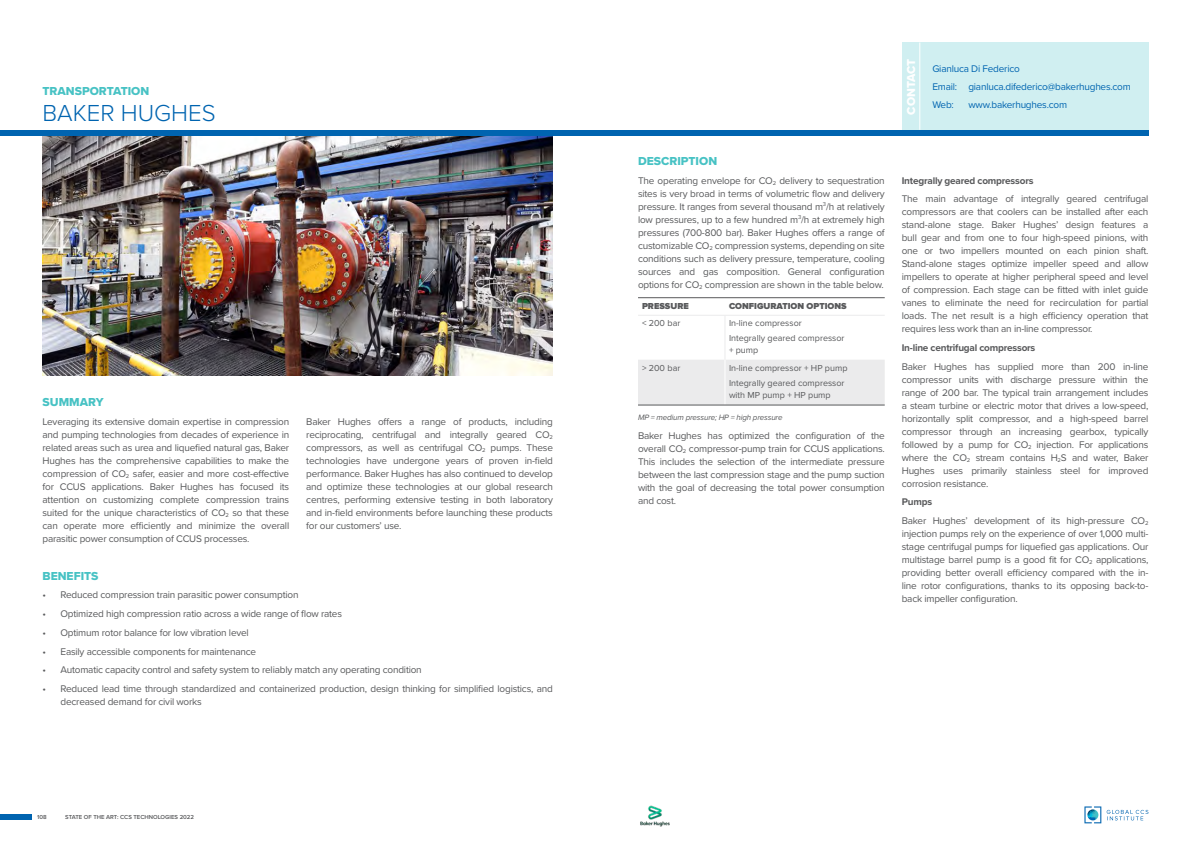
<style>
.page{position:relative;width:1191px;height:842px;background:#fff}
.page>*{position:absolute;margin:0;border:0;box-sizing:border-box;transform-origin:0 0}
.t1{font:300 24px "Proxima Nova";color:#0064b0}
.t2{font:12px "Proxima Nova Extrabld";color:#47c2c4}
.t3{font:12px "Proxima Nova Extrabld";color:#fff}
.t4{font:10px/13px "Proxima Nova";letter-spacing:-.02em;color:#58595b;text-align:justify}
.t5{font:10px/18px "Proxima Nova";letter-spacing:-.02em;color:#0064b0}
.t6{font:700 10px "Proxima Nova";letter-spacing:-.02em;color:#58595b}
.t7{font:9px/14.8px "Proxima Nova";color:#58595b}
.t8{font:900 9px "Proxima Nova";color:#58595b}
.t9{font:italic 8px "Proxima Nova";letter-spacing:-.02em;color:#58595b}
.t10{font:600 6px "Proxima Nova";color:#58595b}
.s1{font-weight:700}
</style>
<div class="page">
<div style="left:901px;top:43px;width:247px;height:87px;background:#d0eff1"></div>
<div style="left:0;top:814px;width:31px;height:5px;background:#0064b0"></div>
<svg style="left:1084px;top:806px;width:64px;height:17px"></svg>
<hr style="left:919px;top:43px;width:1px;height:87px;background:#fff">
<img style="left:43px;top:136px;width:510px;height:240px">
<div style="left:0;top:130px;width:1148px;height:6px;background:#0064b0"></div>
<img style="left:640px;top:805px;width:30px;height:22px">
<svg style="left:638px;top:298px;width:246px;height:107px"></svg>
<hr style="left:724px;top:360px;width:1px;height:45px;background:#fff">
<hr style="left:724px;top:316px;width:1px;height:44px;background:#ebebec">
<hr style="left:638px;top:297px;width:87px;height:1px;background:#58595b">
<hr style="left:725px;top:297px;width:159px;height:1px;background:#58595b">
<hr style="left:638px;top:405px;width:87px;height:1px;background:#58595b">
<hr style="left:725px;top:405px;width:159px;height:1px;background:#58595b">
<hr style="left:638px;top:315px;width:87px;height:1px;background:#ebebec">
<hr style="left:725px;top:315px;width:159px;height:1px;background:#ebebec">
<p class="t2" style="left:43px;top:82px;width:108px">TRANSPORTATION</p>
<h1 class="t1" style="left:43px;top:95px;width:175px">BAKER HUGHES</h1>
<p class="t2" style="left:43px;top:393px;width:63px">SUMMARY</p>
<p class="t4" style="left:43px;top:414px;width:248px">Leveraging its extensive domain expertise in compression and pumping technologies from decades of experience in related areas such as urea and liquefied natural gas, Baker Hughes has the comprehensive capabilities to make the compression of CO<sub>2</sub> safer, easier and more cost-effective for CCUS applications. Baker Hughes has focused its attention on customizing complete compression trains suited for the unique characteristics of CO<sub>2</sub> so that these can operate more efficiently and minimize the overall parasitic power consumption of CCUS processes.</p>
<p class="t4" style="left:306px;top:414px;width:248px">Baker Hughes offers a range of products, including reciprocating, centrifugal and integrally geared CO<sub>2 </sub>compressors, as well as centrifugal CO<sub>2</sub> pumps. These technologies have undergone years of proven in-field performance. Baker Hughes has also continued to develop and optimize these technologies at our global research centres, performing extensive testing in both laboratory and in-field environments before launching these products for our customers’ use.</p>
<p class="t2" style="left:43px;top:567px;width:57px">BENEFITS</p>
<p class="t4" style="left:43px;top:588px;width:257px">• Reduced compression train parasitic power consumption</p>
<p class="t4" style="left:43px;top:607px;width:301px">• Optimized high compression ratio across a wide range of flow rates</p>
<p class="t4" style="left:43px;top:625px;width:208px">• Optimum rotor balance for low vibration level</p>
<p class="t4" style="left:43px;top:644px;width:215px">• Easily accessible components for maintenance</p>
<p class="t4" style="left:43px;top:663px;width:381px">• Automatic capacity control and safety system to reliably match any operating condition</p>
<p class="t4" style="left:61px;top:681px;width:494px;text-indent:-18px">• Reduced lead time through standardized and containerized production, design thinking for simplified logistics, and decreased demand for civil works</p>
<p class="t10" style="left:37px;top:813px;width:11px">108</p>
<p class="t10" style="left:65px;top:812px;width:130px">STATE OF THE ART: CCS TECHNOLOGIES 2022</p>
<p class="t3" style="left:902px;top:115px;width:58px;rotate:-90deg">CONTACT</p>
<p class="t5" style="left:932px;top:59px;width:200px">Gianluca Di Federico<br>Email: gianluca.difederico@bakerhughes.com<br>Web:</p>
<p class="t5" style="left:968px;top:95px;width:100px">www.bakerhughes.com</p>
<p class="t2" style="left:638px;top:152px;width:81px">DESCRIPTION</p>
<p class="t4" style="left:638px;top:173px;width:248px">The operating envelope for CO<sub>2</sub> delivery to sequestration sites is very broad in terms of volumetric flow and delivery pressure. It ranges from several thousand m<sup>3</sup>/h at relatively low pressures, up to a few hundred m<sup>3</sup>/h at extremely high pressures (700-800 bar). Baker Hughes offers a range of customizable CO<sub>2</sub> compression systems, depending on site conditions such as delivery pressure, temperature, cooling sources and gas composition. General configuration options for CO<sub>2</sub> compression are shown in the table below.</p>
<p class="t8" style="left:642px;top:301px;width:48px">PRESSURE</p>
<p class="t8" style="left:729px;top:301px;width:119px">CONFIGURATION OPTIONS</p>
<p class="t7" style="left:642px;top:316px;width:40px">&lt; 200 bar</p>
<p class="t7" style="left:729px;top:316px;width:117px">In-line compressor<br>Integrally geared compressor</p>
<p class="t7" style="left:729px;top:342px;width:31px">+ pump</p>
<p class="t7" style="left:642px;top:360px;width:40px">&gt; 200 bar</p>
<p class="t7" style="left:729px;top:360px;width:120px">In-line compressor + HP pump<br>Integrally geared compressor</p>
<p class="t7" style="left:729px;top:387px;width:103px">with MP pump + HP pump</p>
<p class="t9" style="left:638px;top:411px;width:146px">MP = medium pressure; HP = high pressure</p>
<p class="t4" style="left:638px;top:428px;width:248px">Baker Hughes has optimized the configuration of the overall CO<sub>2</sub> compressor-pump train for CCUS applications.<br>This includes the selection of the intermediate pressure between the last compression stage and the pump suction with the goal of decreasing the total power consumption and cost.</p>
<p class="t6" style="left:901px;top:173px;width:133px">Integrally geared compressors</p>
<p class="t4" style="left:901px;top:192px;width:248px">The main advantage of integrally geared centrifugal compressors are that coolers can be installed after each stand-alone stage. Baker Hughes’ design features a bull gear and from one to four high-speed pinions, with one or two impellers mounted on each pinion shaft.<br>Stand-alone stages optimize impeller speed and allow impellers to operate at higher peripheral speed and level of compression. Each stage can be fitted with inlet guide vanes to eliminate the need for recirculation for partial loads. The net result is a high efficiency operation that requires less work than an in-line compressor.</p>
<p class="t6" style="left:901px;top:340px;width:135px">In-line centrifugal compressors</p>
<p class="t4" style="left:901px;top:359px;width:248px">Baker Hughes has supplied more than 200 in-line compressor units with discharge pressure within the range of 200 bar. The typical train arrangement includes a steam turbine or electric motor that drives a low-speed, horizontally split compressor, and a high-speed barrel compressor through an increasing gearbox, typically followed by a pump for CO<sub>2</sub> injection. For applications where the CO<sub>2</sub> stream contains H<sub>2</sub>S and water, Baker Hughes uses primarily stainless steel for improved corrosion resistance.</p>
<p class="t4" style="left:901px;top:492px;width:248px;line-height:18.7px"><span class="s1">Pumps<br></span>Baker Hughes’ development of its high-pressure CO<sub>2</sub></p>
<p class="t4" style="left:901px;top:527px;width:248px">injection pumps rely on the experience of over 1,000 multi&shy;stage centrifugal pumps for liquefied gas applications. Our multistage barrel pump is a good fit for CO<sub>2</sub> applications, providing better overall efficiency compared with the in&shy;line rotor configurations, thanks to its opposing back-to&shy;back impeller configuration.</p>
</div>
